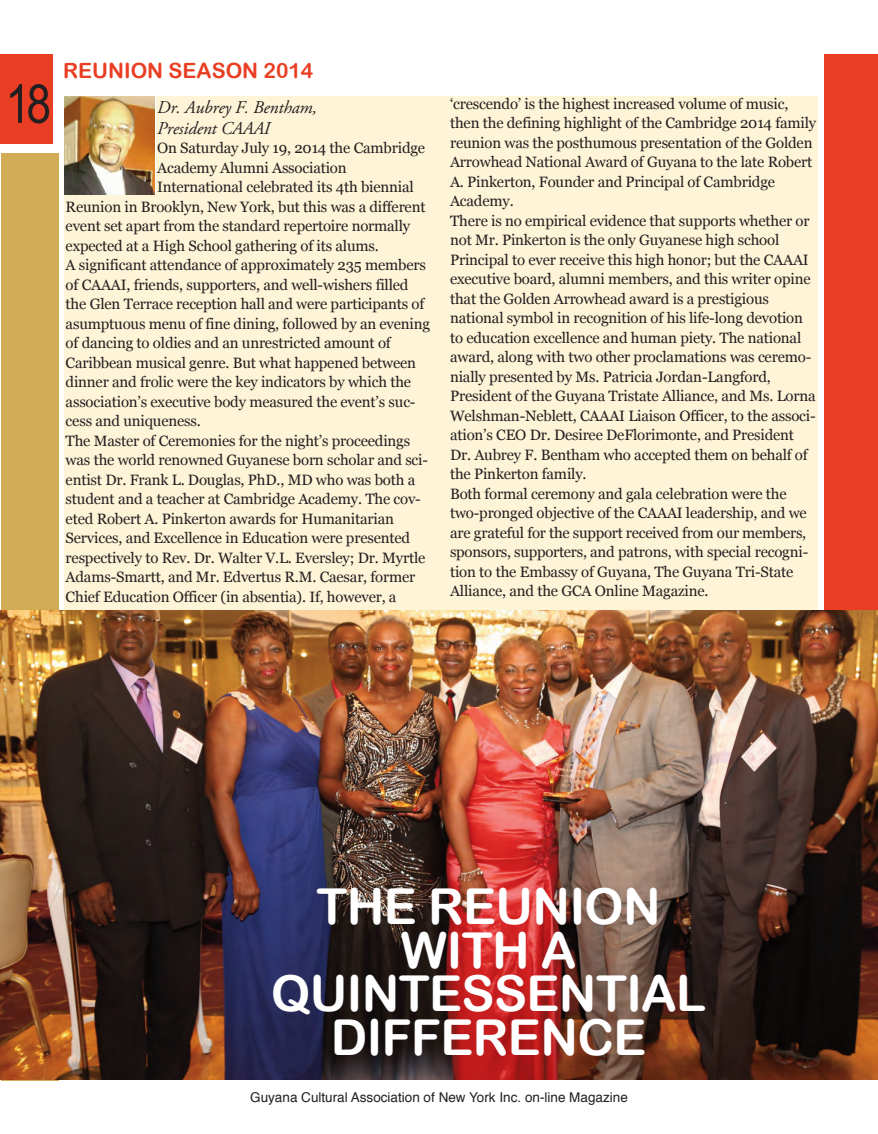
<style>
.page{position:relative;width:878px;height:1134px;background:#fff}
.page>*{position:absolute;margin:0;border:0;box-sizing:border-box;transform-origin:0 0}
.t1{font:54px "Arial Narrow";color:#231f20}
.t2{font:49.5px/43.5px "Arial Rounded MT Bold";letter-spacing:-.01em;color:#fff;text-align:center}
.t3{font:21px "Arial Rounded MT Bold";color:#e93e23}
.t4{font:italic 18px/21px "Adobe Garamond Pro";letter-spacing:-.01em;color:#231f20}
.t5{font:15px/19.5px "Georgia";letter-spacing:-.01em;color:#231f20}
.t6{font:13.5px "Helvetica";color:#231f20}
</style>
<div class="page">
<div style="left:0;top:54px;width:53px;height:90px;background:#e93e23"></div>
<div style="left:64px;top:96px;width:753px;height:984px;background:#fef4d7"></div>
<div style="left:824px;top:54px;width:54px;height:1026px;background:#e93e23"></div>
<div style="left:1px;top:153px;width:57px;height:927px;background:#d1ab55"></div>
<img style="left:64px;top:96px;width:91px;height:98px">
<img style="left:0;top:610px;width:878px;height:470px">
<h1 class="t1" style="left:6px;top:72px;width:47px">18</h1>
<h3 class="t3" style="left:63px;top:58px;width:252px">REUNION SEASON 2014</h3>
<p class="t4" style="left:157px;top:98px;width:161px">Dr. Aubrey F. Bentham,<br>President CAAAI</p>
<p class="t5" style="left:157px;top:138px;width:269px">On Saturday July 19, 2014 the Cambridge</p>
<p class="t5" style="left:157px;top:158px;width:191px">Academy Alumni Association</p>
<p class="t5" style="left:157px;top:177px;width:258px">International celebrated its 4th biennial</p>
<p class="t5" style="left:66px;top:197px;width:361px">Reunion in Brooklyn, New York, but this was a different</p>
<p class="t5" style="left:66px;top:216px;width:346px">event set apart from the standard repertoire normally</p>
<p class="t5" style="left:66px;top:236px;width:315px">expected at a High School gathering of its alums.</p>
<p class="t5" style="left:66px;top:255px;width:362px">A significant attendance of approximately 235 members</p>
<p class="t5" style="left:66px;top:275px;width:344px">of CAAAI, friends, supporters, and well-wishers filled</p>
<p class="t5" style="left:66px;top:294px;width:360px">the Glen Terrace reception hall and were participants of</p>
<p class="t5" style="left:66px;top:314px;width:366px">asumptuous menu of fine dining, followed by an evening</p>
<p class="t5" style="left:66px;top:333px;width:326px">of dancing to oldies and an unrestricted amount of</p>
<p class="t5" style="left:66px;top:353px;width:352px">Caribbean musical genre. But what happened between</p>
<p class="t5" style="left:66px;top:372px;width:347px">dinner and frolic were the key indicators by which the</p>
<p class="t5" style="left:66px;top:392px;width:351px">association’s executive body measured the event’s suc-</p>
<p class="t5" style="left:66px;top:411px;width:137px">cess and uniqueness.</p>
<p class="t5" style="left:66px;top:431px;width:346px">The Master of Ceremonies for the night’s proceedings</p>
<p class="t5" style="left:66px;top:450px;width:364px">was the world renowned Guyanese born scholar and sci-</p>
<p class="t5" style="left:66px;top:470px;width:351px">entist Dr. Frank L. Douglas, PhD., MD who was both a</p>
<p class="t5" style="left:66px;top:489px;width:357px">student and a teacher at Cambridge Academy. The cov-</p>
<p class="t5" style="left:66px;top:509px;width:330px">eted Robert A. Pinkerton awards for Humanitarian</p>
<p class="t5" style="left:66px;top:528px;width:346px">Services, and Excellence in Education were presented</p>
<p class="t5" style="left:66px;top:548px;width:361px">respectively to Rev. Dr. Walter V.L. Eversley; Dr. Myrtle</p>
<p class="t5" style="left:66px;top:567px;width:351px">Adams-Smartt, and Mr. Edvertus R.M. Caesar, former</p>
<p class="t5" style="left:66px;top:587px;width:332px">Chief Education Officer (in absentia). If, however, a</p>
<p class="t5" style="left:450px;top:94px;width:367px">‘crescendo’ is the highest increased volume of music, then the defining highlight of the Cambridge 2014 family reunion was the posthumous presentation of the Golden Arrowhead National Award of Guyana to the late Robert A. Pinkerton, Founder and Principal of Cambridge Academy.<br>There is no empirical evidence that supports whether or not Mr. Pinkerton is the only Guyanese high school Principal to ever receive this high honor; but the CAAAI executive board, alumni members, and this writer opine that the Golden Arrowhead award is a prestigious national symbol in recognition of his life-long devotion to education excellence and human piety. The national award, along with two other proclamations was ceremo&shy;nially presented by Ms. Patricia Jordan-Langford, President of the Guyana Tristate Alliance, and Ms. Lorna Welshman-Neblett, CAAAI Liaison Officer, to the associ&shy;ation’s CEO Dr. Desiree DeFlorimonte, and President Dr. Aubrey F. Bentham who accepted them on behalf of the Pinkerton family.<br>Both formal ceremony and gala celebration were the two-pronged objective of the CAAAI leadership, and we are grateful for the support received from our members, sponsors, supporters, and patrons, with special recogni&shy;tion to the Embassy of Guyana, The Guyana Tri-State Alliance, and the GCA Online Magazine.</p>
<h2 class="t2" style="left:271px;top:884px;width:436px">THE REUNION<br>WITH A<br>QUINTESSENTIAL<br>DIFFERENCE</h2>
<p class="t6" style="left:250px;top:1091px;width:379px">Guyana Cultural Association of New York Inc. on-line Magazine</p>
</div>
